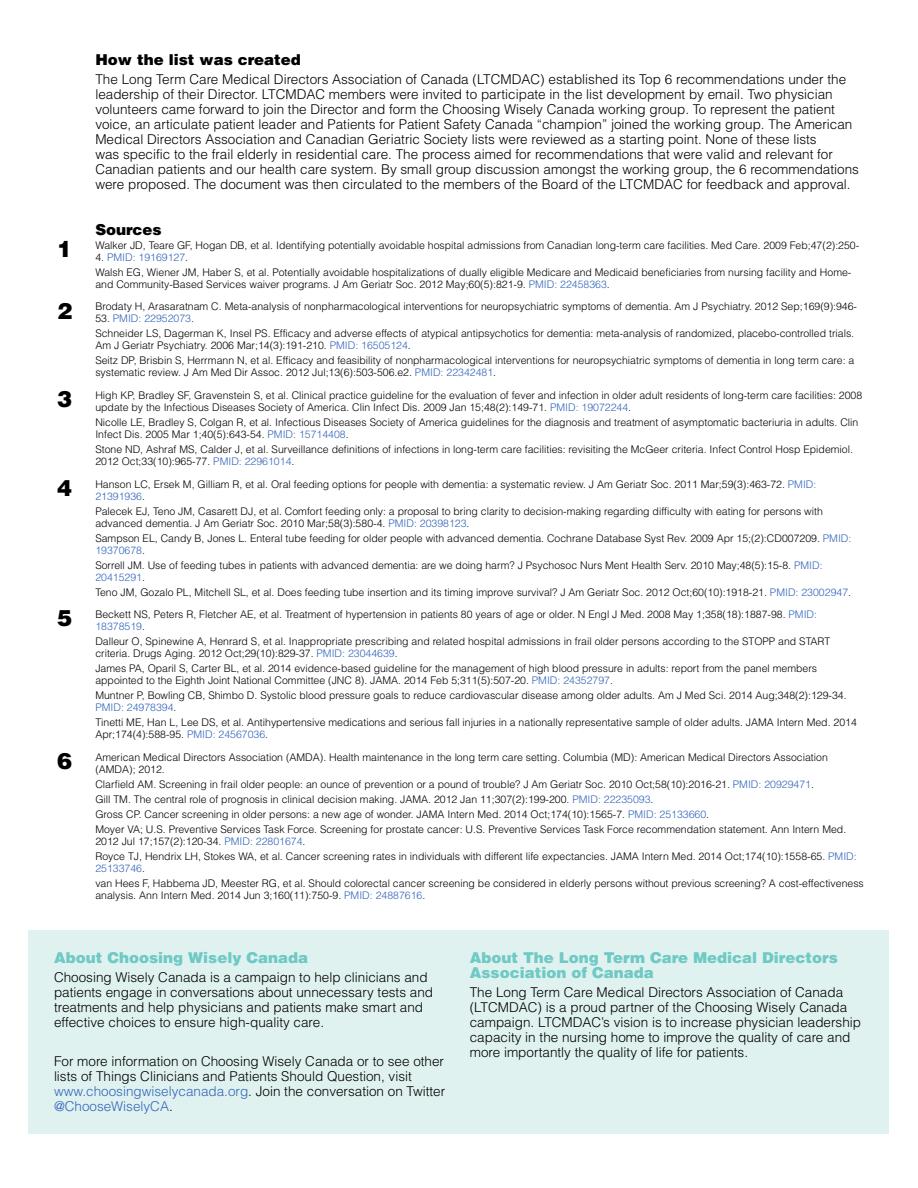
<style>
.page{position:relative;width:918px;height:1188px;background:#fff}
.page>*{position:absolute;margin:0;border:0;box-sizing:border-box;transform-origin:0 0}
.t1{font:900 22.5px "Helvetica LT Std";color:#000}
.t2{font:900 15px/15px "Helvetica LT Std";color:#6fc9c4}
.t3{font:900 15px "Helvetica LT Std";color:#000}
.t4{font:300 13.5px/15px "Helvetica LT Std";color:#000}
.t5{font:300 10.5px/15px "Helvetica LT Std";color:#000}
.s1{color:#36b}
</style>
<div class="page">
<div style="left:29px;top:931px;width:860px;height:203px;background:#e0f2ef"></div>
<h1 class="t1" style="left:57px;top:235px;width:17px">1</h1>
<h1 class="t1" style="left:57px;top:296px;width:17px">2</h1>
<h1 class="t1" style="left:57px;top:385px;width:17px">3</h1>
<h1 class="t1" style="left:57px;top:473px;width:17px">4</h1>
<h1 class="t1" style="left:57px;top:604px;width:17px">5</h1>
<h1 class="t1" style="left:57px;top:746px;width:17px">6</h1>
<h2 class="t3" style="left:95px;top:50px;width:207px">How the list was created</h2>
<p class="t4" style="left:95px;top:72px;width:765px">The Long Term Care Medical Directors Association of Canada (LTCMDAC) established its Top 6 recommendations under the leadership of their Director. LTCMDAC members were invited to participate in the list development by email. Two physician volunteers came forward to join the Director and form the Choosing Wisely Canada working group. To represent the patient voice, an articulate patient leader and Patients for Patient Safety Canada “champion” joined the working group. The American Medical Directors Association and Canadian Geriatric Society lists were reviewed as a starting point. None of these lists<br>was specific to the frail elderly in residential care. The process aimed for recommendations that were valid and relevant for Canadian patients and our health care system. By small group discussion amongst the working group, the 6 recommendations were proposed. The document was then circulated to the members of the Board of the LTCMDAC for feedback and approval.</p>
<h2 class="t3" style="left:95px;top:220px;width:68px">Sources</h2>
<p class="t5" style="left:95px;top:238px;width:765px">Walker JD, Teare GF, Hogan DB, et al. Identifying potentially avoidable hospital admissions from Canadian long-term care facilities. Med Care. 2009 Feb;47(2):250-</p>
<p class="t5" style="left:95px;top:250px;width:758px">4. <span class="s1">PMID: 19169127</span>.<br>Walsh EG, Wiener JM, Haber S, et al. Potentially avoidable hospitalizations of dually eligible Medicare and Medicaid beneficiaries from nursing facility and Home-</p>
<p class="t5" style="left:95px;top:273px;width:763px;line-height:22.5px">and Community-Based Services waiver programs. J Am Geriatr Soc. 2012 May;60(5):821-9. <span class="s1">PMID: 22458363</span>.<br>Brodaty H, Arasaratnam C. Meta-analysis of nonpharmacological interventions for neuropsychiatric symptoms of dementia. Am J Psychiatry. 2012 Sep;169(9):946-</p>
<p class="t5" style="left:95px;top:311px;width:760px">53. <span class="s1">PMID: 22952073</span>.<br>Schneider LS, Dagerman K, Insel PS. Efficacy and adverse effects of atypical antipsychotics for dementia: meta-analysis of randomized, placebo-controlled trials.</p>
<p class="t5" style="left:95px;top:338px;width:760px">Am J Geriatr Psychiatry. 2006 Mar;14(3):191-210. <span class="s1">PMID: 16505124</span>.<br>Seitz DP, Brisbin S, Herrmann N, et al. Efficacy and feasibility of nonpharmacological interventions for neuropsychiatric symptoms of dementia in long term care: a</p>
<p class="t5" style="left:95px;top:361px;width:768px;line-height:22.5px">systematic review. J Am Med Dir Assoc. 2012 Jul;13(6):503-506.e2. <span class="s1">PMID: 22342481</span>.<br>High KP, Bradley SF, Gravenstein S, et al. Clinical practice guideline for the evaluation of fever and infection in older adult residents of long-term care facilities: 2008</p>
<p class="t5" style="left:95px;top:400px;width:765px">update by the Infectious Diseases Society of America. Clin Infect Dis. 2009 Jan 15;48(2):149-71. <span class="s1">PMID: 19072244</span>.<br>Nicolle LE, Bradley S, Colgan R, et al. Infectious Diseases Society of America guidelines for the diagnosis and treatment of asymptomatic bacteriuria in adults. Clin</p>
<p class="t5" style="left:95px;top:427px;width:759px">Infect Dis. 2005 Mar 1;40(5):643-54. <span class="s1">PMID: 15714408</span>.<br>Stone ND, Ashraf MS, Calder J, et al. Surveillance definitions of infections in long-term care facilities: revisiting the McGeer criteria. Infect Control Hosp Epidemiol.</p>
<p class="t5" style="left:95px;top:450px;width:723px;line-height:22.5px">2012 Oct;33(10):965-77. <span class="s1">PMID: 22961014</span>.<br>Hanson LC, Ersek M, Gilliam R, et al. Oral feeding options for people with dementia: a systematic review. J Am Geriatr Soc. 2011 Mar;59(3):463-72. <span class="s1">PMID:</span></p>
<p class="t5" style="left:95px;top:488px;width:729px"><span class="s1">21391936</span>.<br>Palecek EJ, Teno JM, Casarett DJ, et al. Comfort feeding only: a proposal to bring clarity to decision-making regarding difficulty with eating for persons with</p>
<p class="t5" style="left:95px;top:515px;width:758px">advanced dementia. J Am Geriatr Soc. 2010 Mar;58(3):580-4. <span class="s1">PMID: 20398123</span>.<br>Sampson EL, Candy B, Jones L. Enteral tube feeding for older people with advanced dementia. Cochrane Database Syst Rev. 2009 Apr 15;(2):CD007209. <span class="s1">PMID:</span></p>
<p class="t5" style="left:95px;top:542px;width:729px"><span class="s1">19370678</span>.<br>Sorrell JM. Use of feeding tubes in patients with advanced dementia: are we doing harm? J Psychosoc Nurs Ment Health Serv. 2010 May;48(5):15-8. <span class="s1">PMID:</span></p>
<p class="t5" style="left:95px;top:569px;width:757px"><span class="s1">20415291</span>.<br>Teno JM, Gozalo PL, Mitchell SL, et al. Does feeding tube insertion and its timing improve survival? J Am Geriatr Soc. 2012 Oct;60(10):1918-21. <span class="s1">PMID: 23002947</span>.</p>
<p class="t5" style="left:95px;top:608px;width:723px;line-height:12px">Beckett NS, Peters R, Fletcher AE, et al. Treatment of hypertension in patients 80 years of age or older. N Engl J Med. 2008 May 1;358(18):1887-98. <span class="s1">PMID:<br>18378519</span>.</p>
<p class="t5" style="left:95px;top:635px;width:736px;line-height:12px">Dalleur O, Spinewine A, Henrard S, et al. Inappropriate prescribing and related hospital admissions in frail older persons according to the STOPP and START criteria. Drugs Aging. 2012 Oct;29(10):829-37. <span class="s1">PMID: 23044639</span>.</p>
<p class="t5" style="left:95px;top:662px;width:723px;line-height:12px">James PA, Oparil S, Carter BL, et al. 2014 evidence-based guideline for the management of high blood pressure in adults: report from the panel members appointed to the Eighth Joint National Committee (JNC 8). JAMA. 2014 Feb 5;311(5):507-20. <span class="s1">PMID: 24352797</span>.</p>
<p class="t5" style="left:95px;top:689px;width:753px;line-height:12px">Muntner P, Bowling CB, Shimbo D. Systolic blood pressure goals to reduce cardiovascular disease among older adults. Am J Med Sci. 2014 Aug;348(2):129-34.<br><span class="s1">PMID: 24978394</span>.</p>
<p class="t5" style="left:95px;top:716px;width:763px;line-height:12px">Tinetti ME, Han L, Lee DS, et al. Antihypertensive medications and serious fall injuries in a nationally representative sample of older adults. JAMA Intern Med. 2014<br>Apr;174(4):588-95. <span class="s1">PMID: 24567036</span>.</p>
<p class="t5" style="left:95px;top:751px;width:734px;line-height:12px">American Medical Directors Association (AMDA). Health maintenance in the long term care setting. Columbia (MD): American Medical Directors Association (AMDA); 2012.</p>
<p class="t5" style="left:95px;top:776px;width:752px">Clarfield AM. Screening in frail older people: an ounce of prevention or a pound of trouble? J Am Geriatr Soc. 2010 Oct;58(10):2016-21. <span class="s1">PMID: 20929471</span>.<br>Gill TM. The central role of prognosis in clinical decision making. JAMA. 2012 Jan 11;307(2):199-200. <span class="s1">PMID: 22235093</span>.<br>Gross CP. Cancer screening in older persons: a new age of wonder. JAMA Intern Med. 2014 Oct;174(10):1565-7. <span class="s1">PMID: 25133660</span>.<br>Moyer VA; U.S. Preventive Services Task Force. Screening for prostate cancer: U.S. Preventive Services Task Force recommendation statement. Ann Intern Med.</p>
<p class="t5" style="left:95px;top:833px;width:763px">2012 Jul 17;157(2):120-34. <span class="s1">PMID: 22801674</span>.<br>Royce TJ, Hendrix LH, Stokes WA, et al. Cancer screening rates in individuals with different life expectancies. JAMA Intern Med. 2014 Oct;174(10):1558-65. <span class="s1">PMID:</span></p>
<p class="t5" style="left:95px;top:860px;width:770px"><span class="s1">25133746</span>.<br>van Hees F, Habbema JD, Meester RG, et al. Should colorectal cancer screening be considered in elderly persons without previous screening? A cost-effectiveness</p>
<p class="t5" style="left:95px;top:887px;width:331px">analysis. Ann Intern Med. 2014 Jun 3;160(11):750-9. <span class="s1">PMID: 24887616</span>.</p>
<h2 class="t2" style="left:54px;top:949px;width:256px">About Choosing Wisely Canada</h2>
<p class="t4" style="left:54px;top:970px;width:381px">Choosing Wisely Canada is a campaign to help clinicians and patients engage in conversations about unnecessary tests and treatments and help physicians and patients make smart and effective choices to ensure high-quality care.</p>
<p class="t4" style="left:54px;top:1054px;width:393px">For more information on Choosing Wisely Canada or to see other lists of Things Clinicians and Patients Should Question, visit <span class="s1">www.choosingwiselycanada.org</span>. Join the conversation on Twitter <span class="s1">@ChooseWiselyCA</span>.</p>
<h2 class="t2" style="left:470px;top:949px;width:370px">About The Long Term Care Medical Directors<br>Association of Canada</h2>
<p class="t4" style="left:470px;top:985px;width:393px">The Long Term Care Medical Directors Association of Canada (LTCMDAC) is a proud partner of the Choosing Wisely Canada campaign. LTCMDAC’s vision is to increase physician leadership capacity in the nursing home to improve the quality of care and more importantly the quality of life for patients.</p>
</div>
